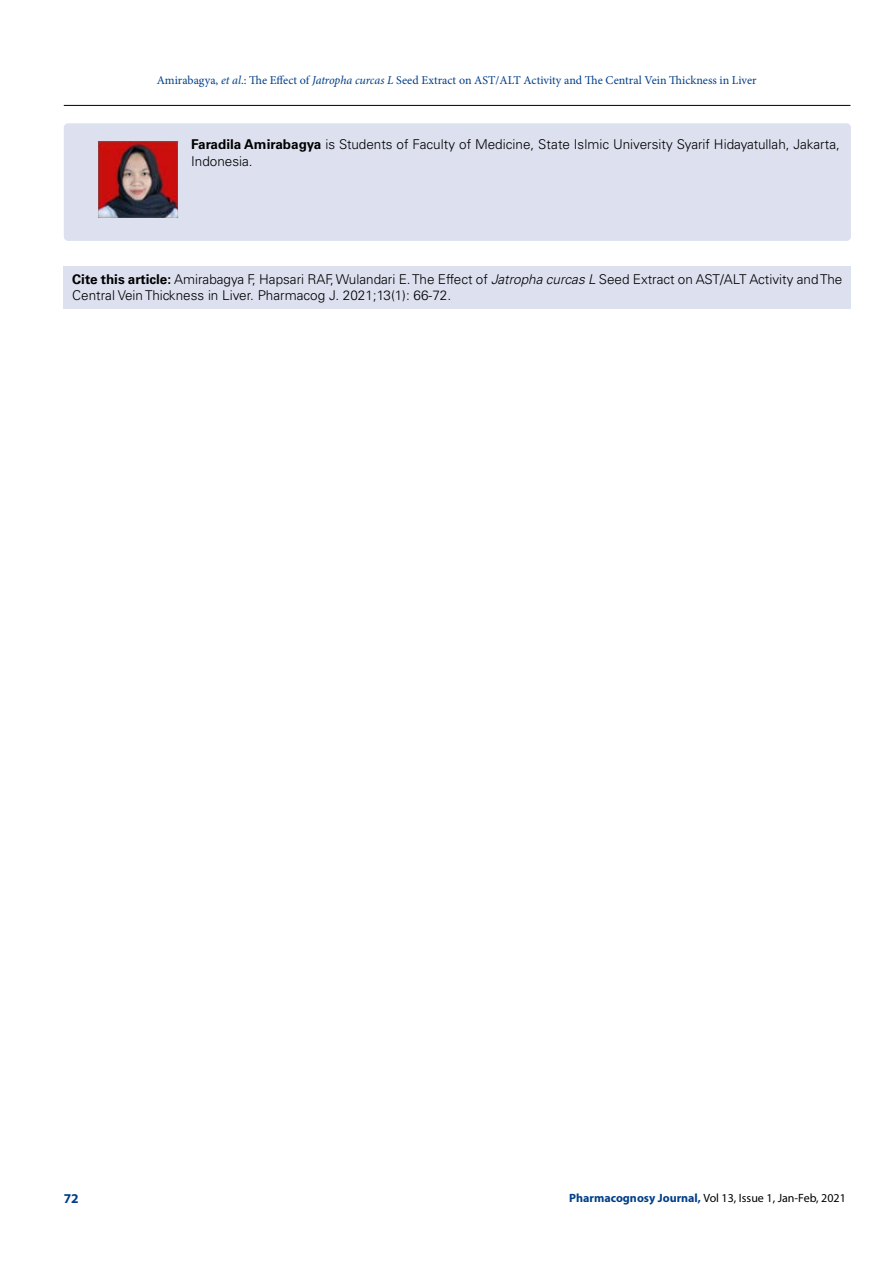
<style>
.page{position:relative;width:893px;height:1263px;background:#fff}
.page>*{position:absolute;margin:0;border:0;box-sizing:border-box;transform-origin:0 0}
.t1{font:300 13.5px/16.2px "Univers LT Std";color:#000}
.t2{font:700 13.5px "Myriad Pro";color:#003e88}
.t3{font:12px "Minion Pro";color:#003e88}
.t4{font:12px "Myriad Pro";color:#000}
.s1{font-style:italic}
.s2{font-weight:700}
.s3{font-weight:700;color:#003e88}
</style>
<div class="page">
<hr style="left:64px;top:105px;width:786px;height:1px;background:#000">
<div style="left:64px;top:123px;width:787px;height:118px;background:#dde0ef;border-radius:4px"></div>
<img style="left:97px;top:141px;width:81px;height:77px">
<div style="left:64px;top:266px;width:787px;height:43px;background:#dde0ef"></div>
<p class="t3" style="left:157px;top:72px;width:601px">Amirabagya, <span class="s1">et al</span>.: The Effect of <span class="s1">Jatropha curcas L</span> Seed Extract on AST/ALT Activity and The Central Vein Thickness in Liver</p>
<p class="t1" style="left:191px;top:137px;width:650px"><span class="s2">Faradila Amirabagya</span> is Students of Faculty of Medicine, State Islmic University Syarif Hidayatullah, Jakarta,<br>Indonesia.</p>
<p class="t1" style="left:72px;top:271px;width:772px"><span class="s2">Cite this article:</span> Amirabagya F, Hapsari RAF, Wulandari E. The Effect of <span class="s1">Jatropha curcas L</span> Seed Extract on AST/ALT Activity and The<br>Central Vein Thickness in Liver. Pharmacog J. 2021;13(1): 66-72.</p>
<p class="t2" style="left:64px;top:1189px;width:16px">72</p>
<p class="t4" style="left:569px;top:1190px;width:278px"><span class="s3">Pharmacognosy Journal,</span> Vol 13, Issue 1, Jan-Feb, 2021</p>
</div>
